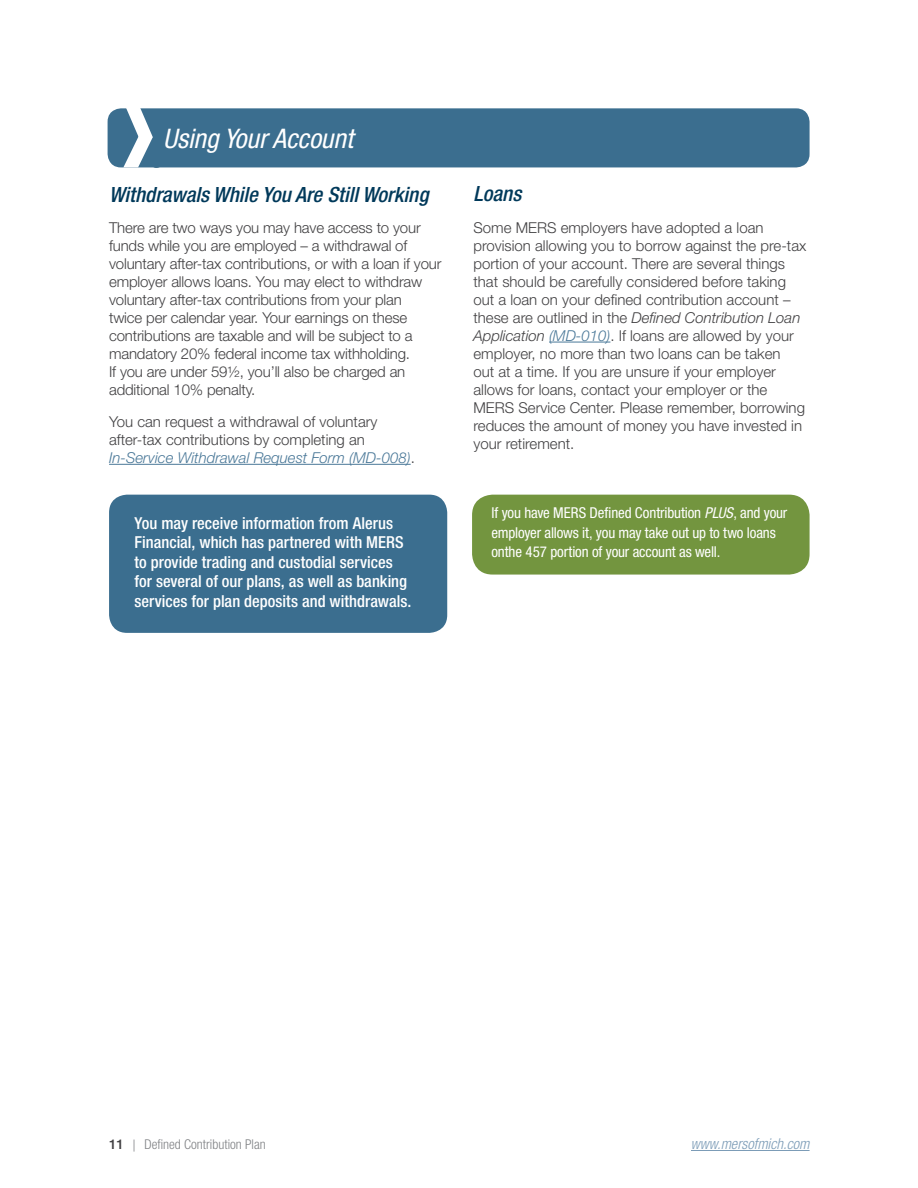
<style>
.page{position:relative;width:918px;height:1188px;background:#fff}
.page>*{position:absolute;margin:0;border:0;box-sizing:border-box;transform-origin:0 0}
.t1{font:italic condensed 27px "Helvetica Neue LT Std";color:#fff}
.t2{font:italic 500 condensed 21px "Helvetica Neue LT Std";color:#00395a}
.t3{font:500 condensed 16.5px/19.5px "Helvetica Neue LT Std";color:#fff}
.t4{font:300 15px/18px "Helvetica Neue LT Std";color:#414042}
.t5{font:condensed 15px/19.5px "Helvetica Neue LT Std";letter-spacing:-.01em;color:#fff}
.t6{font:italic 300 condensed 15px "Helvetica Neue LT Std";color:#7c9cb7}
.t7{font:300 condensed 13.5px "Helvetica Neue LT Std";color:#808285}
.s1{font-style:italic;color:#4a7898}
.s2{font-style:italic}
.s3{font-weight:500;font-stretch:normal;color:#414042}
.s4{font-family:"Frutiger Neue LT Pro";font-stretch:normal;font-size:12px}
</style>
<div class="page">
<hr style="left:691px;top:1150px;width:119px;height:1px;background:#7c9cb7">
<hr style="left:109px;top:464px;width:302px;height:1px;background:#4a7898">
<div style="left:108px;top:108px;width:702px;height:59px;background:#3b6e8f;border-radius:14px"></div>
<svg style="left:123px;top:108px;width:30px;height:59px"></svg>
<div style="left:109px;top:495px;width:338px;height:138px;background:#3b6e8f;border-radius:18px"></div>
<hr style="left:549px;top:342px;width:61px;height:1px;background:#4a7898">
<div style="left:472px;top:495px;width:338px;height:80px;background:#73953f;border-radius:21px"></div>
<h1 class="t1" style="left:163px;top:122px;width:191px">Using Your Account</h1>
<h2 class="t2" style="left:109px;top:182px;width:321px">Withdrawals While You Are Still Working</h2>
<p class="t4" style="left:109px;top:219px;width:334px">There are two ways you may have access to your funds while you are employed – a withdrawal of voluntary after-tax contributions, or with a loan if your employer allows loans. You may elect to withdraw voluntary after-tax contributions from your plan<br>twice per calendar year. Your earnings on these contributions are taxable and will be subject to a mandatory 20% federal income tax withholding.<br>If you are under 59½, you’ll also be charged an additional 10% penalty.</p>
<p class="t4" style="left:109px;top:412px;width:307px">You can request a withdrawal of voluntary after-tax contributions by completing an<br><span class="s1">In-Service Withdrawal Request Form (MD-008)</span>.</p>
<p class="t3" style="left:135px;top:513px;width:278px">You may receive information from Alerus Financial, which has partnered with MERS to provide trading and custodial services for several of our plans, as well as banking services for plan deposits and withdrawals.</p>
<h2 class="t2" style="left:473px;top:181px;width:49px">Loans</h2>
<p class="t4" style="left:473px;top:218px;width:334px">Some MERS employers have adopted a loan provision allowing you to borrow against the pre-tax portion of your account. There are several things that should be carefully considered before taking out a loan on your defined contribution account – these are outlined in the <span class="s2">Defined Contribution Loan Application</span> <span class="s1">(MD-010)</span>. If loans are allowed by your employer, no more than two loans can be taken<br>out at a time. If you are unsure if your employer allows for loans, contact your employer or the MERS Service Center. Please remember, borrowing reduces the amount of money you have invested in your retirement.</p>
<p class="t5" style="left:491px;top:503px;width:298px">If you have MERS Defined Contribution <span class="s2">PLUS</span>, and your employer allows it, you may take out up to two loans onthe 457 portion of your account as well.</p>
<p class="t7" style="left:109px;top:1136px;width:158px"><span class="s3">11</span> <span class="s4">|</span> Defined Contribution Plan</p>
<p class="t6" style="left:691px;top:1135px;width:120px">www.mersofmich.com</p>
</div>
